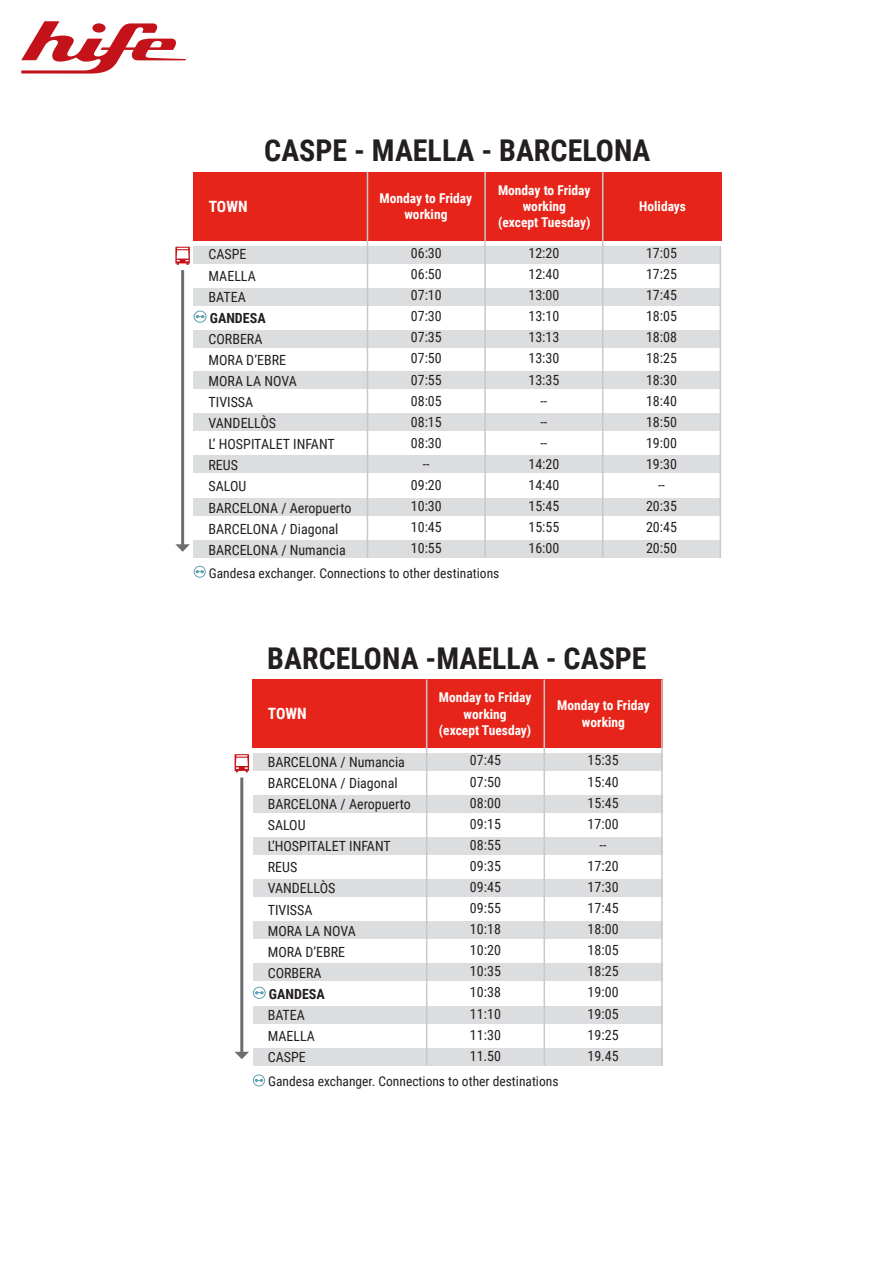
<style>
.page{position:relative;width:893px;height:1263px;background:#fff}
.page>*{position:absolute;margin:0;border:0;box-sizing:border-box;transform-origin:0 0}
.t1{font:700 30px "Roboto Condensed";color:#231f20}
.t2{font:700 15.6px "Roboto Condensed";color:#fff}
.t3{font:14.1px/21.1px "Roboto Condensed";color:#231f20;text-align:center}
.t4{font:700 14.1px "Roboto Condensed";color:#231f20}
.t5{font:700 13.5px/16.2px "Roboto Condensed";color:#fff;text-align:center}
.t6{font:13.5px "Roboto Condensed";color:#231f20}
</style>
<div class="page">
<svg style="left:194px;top:566px;width:12px;height:12px"></svg>
<div style="left:194px;top:246px;width:527px;height:17px;background:#dcdddf"></div>
<div style="left:194px;top:288px;width:527px;height:17px;background:#dcdddf"></div>
<div style="left:194px;top:330px;width:527px;height:17px;background:#dcdddf"></div>
<div style="left:194px;top:372px;width:527px;height:17px;background:#dcdddf"></div>
<div style="left:194px;top:414px;width:527px;height:17px;background:#dcdddf"></div>
<div style="left:194px;top:456px;width:527px;height:17px;background:#dcdddf"></div>
<div style="left:194px;top:541px;width:527px;height:17px;background:#dcdddf"></div>
<div style="left:194px;top:499px;width:527px;height:17px;background:#dcdddf"></div>
<div style="left:194px;top:172px;width:173px;height:68px;background:#e72419"></div>
<div style="left:367px;top:172px;width:118px;height:68px;background:#e72419"></div>
<div style="left:485px;top:172px;width:118px;height:68px;background:#e72419"></div>
<div style="left:603px;top:172px;width:119px;height:68px;background:#e72419"></div>
<hr style="left:367px;top:172px;width:1px;height:386px;background:#c7c8ca">
<hr style="left:484px;top:172px;width:2px;height:386px;background:#c7c8ca">
<hr style="left:602px;top:172px;width:1px;height:386px;background:#c7c8ca">
<hr style="left:720px;top:247px;width:1px;height:311px;background:#c7c8ca">
<svg style="left:175px;top:247px;width:15px;height:18px"></svg>
<hr style="left:181px;top:270px;width:3px;height:278px;background:#6c6d70">
<svg style="left:175px;top:544px;width:15px;height:8px"></svg>
<svg style="left:194px;top:311px;width:13px;height:12px"></svg>
<svg style="left:253px;top:1074px;width:12px;height:12px"></svg>
<div style="left:253px;top:753px;width:410px;height:18px;background:#dcdddf"></div>
<div style="left:253px;top:795px;width:410px;height:17px;background:#dcdddf"></div>
<div style="left:253px;top:837px;width:410px;height:17px;background:#dcdddf"></div>
<div style="left:253px;top:879px;width:410px;height:17px;background:#dcdddf"></div>
<div style="left:253px;top:921px;width:410px;height:17px;background:#dcdddf"></div>
<div style="left:253px;top:963px;width:410px;height:17px;background:#dcdddf"></div>
<div style="left:253px;top:1048px;width:410px;height:17px;background:#dcdddf"></div>
<div style="left:253px;top:1006px;width:410px;height:17px;background:#dcdddf"></div>
<div style="left:253px;top:679px;width:173px;height:69px;background:#e72419"></div>
<div style="left:426px;top:679px;width:118px;height:69px;background:#e72419"></div>
<div style="left:544px;top:679px;width:119px;height:69px;background:#e72419"></div>
<hr style="left:426px;top:679px;width:1px;height:386px;background:#c7c8ca">
<hr style="left:544px;top:679px;width:1px;height:386px;background:#c7c8ca">
<hr style="left:661px;top:679px;width:2px;height:386px;background:#c7c8ca">
<svg style="left:235px;top:754px;width:14px;height:18px"></svg>
<hr style="left:240px;top:777px;width:3px;height:278px;background:#6c6d70">
<svg style="left:235px;top:1052px;width:14px;height:7px"></svg>
<svg style="left:253px;top:987px;width:13px;height:12px"></svg>
<svg style="left:21px;top:21px;width:165px;height:53px"></svg>
<h1 class="t1" style="left:264px;top:130px;width:388px">CASPE - MAELLA - BARCELONA</h1>
<p class="t2" style="left:209px;top:195px;width:40px">TOWN</p>
<p class="t5" style="left:380px;top:190px;width:94px">Monday to Friday working</p>
<p class="t5" style="left:498px;top:182px;width:94px">Monday to Friday working<br>(except Tuesday)</p>
<p class="t3" style="left:209px;top:243px;width:49px;text-align:left">CASPE<br>MAELLA<br>BATEA</p>
<p class="t4" style="left:210px;top:308px;width:57px">GANDESA</p>
<p class="t3" style="left:209px;top:328px;width:145px;text-align:left">CORBERA<br>MORA D’EBRE<br>MORA LA NOVA<br>TIVISSA<br>VANDELLÒS<br>L’ HOSPITALET INFANT<br>REUS<br>SALOU<br>BARCELONA / Aeropuerto<br>BARCELONA / Diagonal<br>BARCELONA / Numancia</p>
<p class="t3" style="left:411px;top:242px;width:32px">06:30<br>06:50<br>07:10<br>07:30<br>07:35<br>07:50<br>07:55<br>08:05<br>08:15<br>08:30 --<br>09:20<br>10:30<br>10:45<br>10:55</p>
<p class="t6" style="left:209px;top:563px;width:292px">Gandesa exchanger. Connections to other destinations</p>
<p class="t3" style="left:528px;top:242px;width:32px">12:20<br>12:40<br>13:00<br>13:10<br>13:13<br>13:30<br>13:35 --<br>--<br>--<br>14:20<br>14:40<br>15:45<br>15:55<br>16:00</p>
<p class="t5" style="left:639px;top:198px;width:48px">Holidays</p>
<p class="t3" style="left:646px;top:242px;width:32px">17:05<br>17:25<br>17:45<br>18:05<br>18:08<br>18:25<br>18:30<br>18:40<br>18:50<br>19:00<br>19:30 --<br>20:35<br>20:45<br>20:50</p>
<h1 class="t1" style="left:267px;top:637px;width:381px">BARCELONA -MAELLA - CASPE</h1>
<p class="t2" style="left:268px;top:703px;width:40px">TOWN</p>
<p class="t5" style="left:439px;top:689px;width:94px">Monday to Friday working<br>(except Tuesday)</p>
<p class="t5" style="left:557px;top:697px;width:94px">Monday to Friday working</p>
<p class="t3" style="left:587px;top:749px;width:33px">15:35<br>15:40<br>15:45<br>17:00 --<br>17:20<br>17:30<br>17:45<br>18:00<br>18:05<br>18:25<br>19:00<br>19:05<br>19:25<br>19.45</p>
<p class="t3" style="left:470px;top:749px;width:33px;text-align:justify">07:45<br>07:50<br>08:00<br>09:15<br>08:55<br>09:35<br>09:45<br>09:55<br>10:18<br>10:20<br>10:35<br>10:38<br>11:10<br>11:30<br>11.50</p>
<p class="t3" style="left:268px;top:751px;width:145px;text-align:left">BARCELONA / Numancia<br>BARCELONA / Diagonal<br>BARCELONA / Aeropuerto<br>SALOU<br>L’HOSPITALET INFANT<br>REUS<br>VANDELLÒS<br>TIVISSA<br>MORA LA NOVA<br>MORA D’EBRE<br>CORBERA</p>
<p class="t4" style="left:269px;top:984px;width:57px">GANDESA</p>
<p class="t3" style="left:268px;top:1004px;width:49px;text-align:left">BATEA<br>MAELLA<br>CASPE</p>
<p class="t6" style="left:268px;top:1072px;width:292px">Gandesa exchanger. Connections to other destinations</p>
</div>
